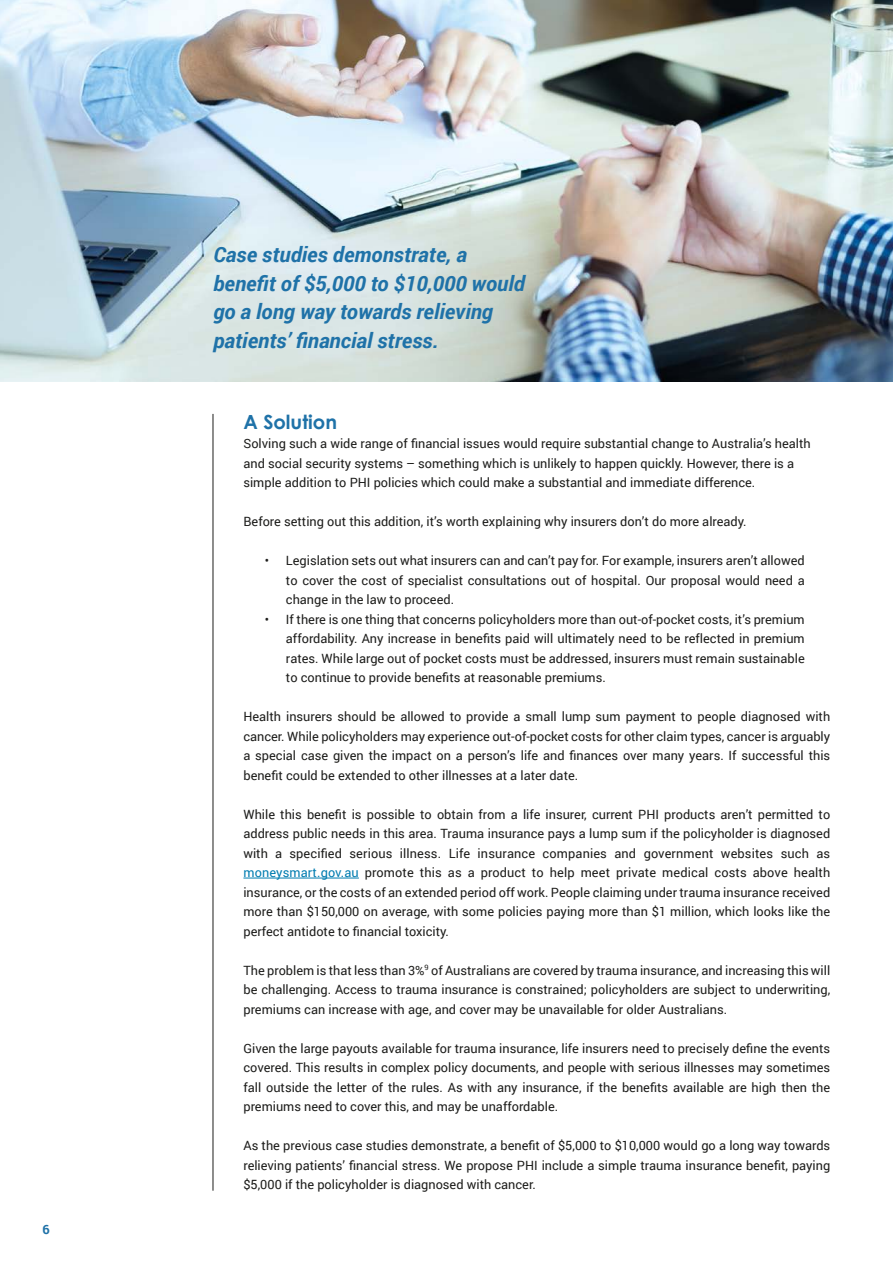
<style>
.page{position:relative;width:893px;height:1263px;background:#fff}
.page>*{position:absolute;margin:0;border:0;box-sizing:border-box;transform-origin:0 0}
.t1{font:italic 700 21px/28.5px "Roboto";color:#1f72a8}
.t2{font:700 19.5px "Century Gothic";color:#1f72a8}
.t3{font:12.75px/19.5px "Roboto";color:#1d1d1b;text-align:justify}
.t4{font:700 12.75px "Roboto";color:#1f72a8}
.s1{color:#007cb0}
</style>
<div class="page">
<hr style="left:213px;top:414px;width:1px;height:777px;background:#1d1d1b">
<hr style="left:243px;top:878px;width:116px;height:1px;background:#007cb0">
<img style="left:0;top:0;width:893px;height:381px">
<p class="t4" style="left:43px;top:1220px;width:9px">6</p>
<h1 class="t1" style="left:213px;top:240px;width:313px">Case studies demonstrate, a benefit of $5,000 to $10,000 would go a long way towards relieving patients’ financial stress.</h1>
<h2 class="t2" style="left:243px;top:409px;width:95px">A Solution</h2>
<p class="t3" style="left:243px;top:433px;width:569px;text-align:left">Solving such a wide range of financial issues would require substantial change to Australia’s health and social security systems – something which is unlikely to happen quickly. However, there is a simple addition to PHI policies which could make a substantial and immediate difference.</p>
<p class="t3" style="left:243px;top:511px;width:505px">Before setting out this addition, it’s worth explaining why insurers don’t do more already.</p>
<p class="t3" style="left:286px;top:550px;width:520px;text-indent:-21px">• Legislation sets out what insurers can and can’t pay for. For example, insurers aren’t allowed to cover the cost of specialist consultations out of hospital. Our proposal would need a change in the law to proceed.</p>
<p class="t3" style="left:286px;top:609px;width:520px;text-indent:-21px">• If there is one thing that concerns policyholders more than out-of-pocket costs, it’s premium affordability. Any increase in benefits paid will ultimately need to be reflected in premium rates. While large out of pocket costs must be addressed, insurers must remain sustainable to continue to provide benefits at reasonable premiums.</p>
<p class="t3" style="left:243px;top:706px;width:588px">Health insurers should be allowed to provide a small lump sum payment to people diagnosed with cancer. While policyholders may experience out-of-pocket costs for other claim types, cancer is arguably a special case given the impact on a person’s life and finances over many years. If successful this benefit could be extended to other illnesses at a later date.</p>
<p class="t3" style="left:243px;top:804px;width:588px">While this benefit is possible to obtain from a life insurer, current PHI products aren’t permitted to address public needs in this area. Trauma insurance pays a lump sum if the policyholder is diagnosed with a specified serious illness. Life insurance companies and government websites such as <span class="s1">moneysmart.gov.au</span> promote this as a product to help meet private medical costs above health insurance, or the costs of an extended period off work. People claiming under trauma insurance received more than $150,000 on average, with some policies paying more than $1 million, which looks like the perfect antidote to financial toxicity.</p>
<p class="t3" style="left:243px;top:960px;width:588px">The problem is that less than 3%<sup>9</sup> of Australians are covered by trauma insurance, and increasing this will be challenging. Access to trauma insurance is constrained; policyholders are subject to underwriting, premiums can increase with age, and cover may be unavailable for older Australians.</p>
<p class="t3" style="left:243px;top:1038px;width:588px">Given the large payouts available for trauma insurance, life insurers need to precisely define the events covered. This results in complex policy documents, and people with serious illnesses may sometimes fall outside the letter of the rules. As with any insurance, if the benefits available are high then the premiums need to cover this, and may be unaffordable.</p>
<p class="t3" style="left:243px;top:1135px;width:588px">As the previous case studies demonstrate, a benefit of $5,000 to $10,000 would go a long way towards relieving patients’ financial stress. We propose PHI include a simple trauma insurance benefit, paying $5,000 if the policyholder is diagnosed with cancer.</p>
</div>
